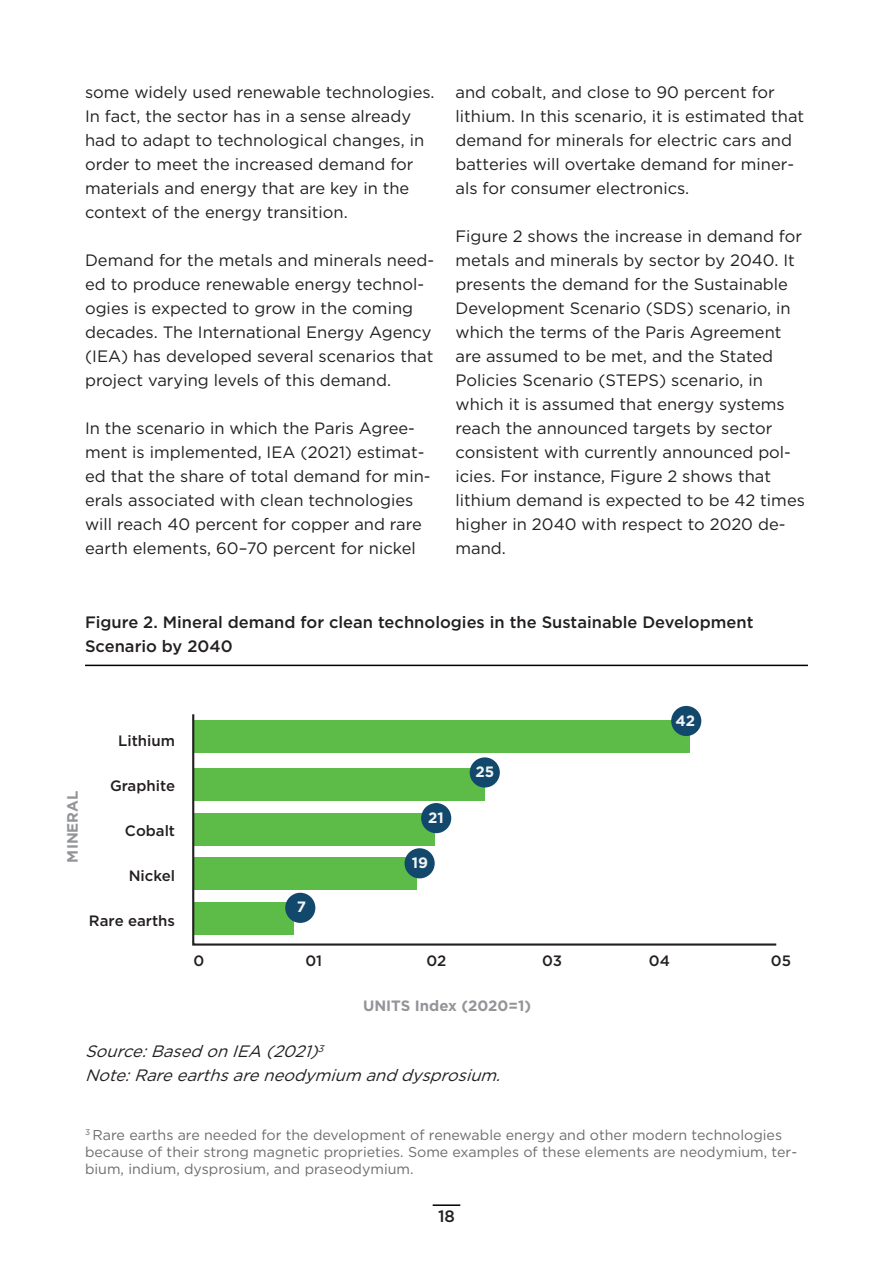
<style>
.page{position:relative;width:893px;height:1263px;background:#fff}
.page>*{position:absolute;margin:0;border:0;box-sizing:border-box;transform-origin:0 0}
.Body{font:16.5px/24px "Gotham";color:#231f20}
.graphic_titles{font:500 16.5px "Gotham";color:#231f20}
.Body-2{font:italic 16.5px "Gotham";color:#231f20}
.Body-3{font:500 15px "Gotham";color:#231f20}
.axes_tablas{font:700 15px "Gotham";color:#939598}
.t1{font:700 15px "Gotham";color:#f2f3f4}
.Body-4{font:700 15px "Gotham";color:#939598}
.Pies_de_pagina{font:14.25px/17.1px "Gotham";color:#6c6d70}
</style>
<div class="page">
<hr style="left:433px;top:1204px;width:27px;height:2px;background:#000">
<hr style="left:85px;top:665px;width:723px;height:1px;background:#000">
<div style="left:671px;top:706px;width:30px;height:30px;background:#11486b;border-radius:50%"></div>
<svg style="left:192px;top:712px;width:585px;height:234px"></svg>
<p class="Body" style="left:85px;top:80px;width:351px">some widely used renewable technologies.<br>In fact, the sector has in a sense already had to adapt to technological changes, in order to meet the increased demand for materials and energy that are key in the context of the energy transition.</p>
<p class="Body" style="left:85px;top:248px;width:351px">Demand for the metals and minerals need&shy;ed to produce renewable energy technol&shy;ogies is expected to grow in the coming decades. The International Energy Agency (IEA) has developed several scenarios that project varying levels of this demand.</p>
<p class="Body" style="left:85px;top:416px;width:347px">In the scenario in which the Paris Agree&shy;ment is implemented, IEA (2021) estimat&shy;ed that the share of total demand for min&shy;erals associated with clean technologies will reach 40 percent for copper and rare earth elements, 60–70 percent for nickel</p>
<p class="Body" style="left:455px;top:80px;width:350px">and cobalt, and close to 90 percent for lithium. In this scenario, it is estimated that demand for minerals for electric cars and batteries will overtake demand for miner&shy;als for consumer electronics.</p>
<p class="Body" style="left:455px;top:224px;width:351px">Figure 2 shows the increase in demand for metals and minerals by sector by 2040. It presents the demand for the Sustainable Development Scenario (SDS) scenario, in which the terms of the Paris Agreement are assumed to be met, and the Stated Policies Scenario (STEPS) scenario, in which it is assumed that energy systems reach the announced targets by sector consistent with currently announced pol&shy;icies. For instance, Figure 2 shows that lithium demand is expected to be 42 times higher in 2040 with respect to 2020 de&shy;mand.</p>
<p class="graphic_titles" style="left:85px;top:611px;width:670px">Figure 2. Mineral demand for clean technologies in the Sustainable Development</p>
<p class="graphic_titles" style="left:85px;top:635px;width:149px">Scenario by 2040</p>
<p class="Body-3" style="left:118px;top:731px;width:58px">Lithium</p>
<p class="Body-4" style="left:63px;top:862px;width:73px;rotate:-90deg">MINERAL</p>
<p class="Body-3" style="left:110px;top:776px;width:67px">Graphite</p>
<p class="Body-3" style="left:125px;top:821px;width:52px">Cobalt</p>
<p class="Body-3" style="left:129px;top:866px;width:48px">Nickel</p>
<p class="Body-3" style="left:89px;top:911px;width:88px">Rare earths</p>
<p class="t1" style="left:297px;top:897px;width:11px">7</p>
<p class="t1" style="left:428px;top:807px;width:17px">21</p>
<p class="t1" style="left:412px;top:853px;width:18px">19</p>
<p class="t1" style="left:475px;top:762px;width:20px">25</p>
<p class="Body-3" style="left:193px;top:951px;width:12px">0</p>
<p class="Body-3" style="left:306px;top:951px;width:18px">01</p>
<p class="Body-3" style="left:426px;top:951px;width:21px">02</p>
<p class="Body-3" style="left:542px;top:951px;width:21px">03</p>
<p class="axes_tablas" style="left:363px;top:996px;width:170px">UNITS Index (2020=1)</p>
<p class="Body-2" style="left:85px;top:1041px;width:244px">Source:BasedonIEA (2021)<sup>3</sup></p>
<p class="Body-2" style="left:85px;top:1065px;width:423px">Note:Rareearthsareneodymium anddysprosium.</p>
<p class="t1" style="left:675px;top:710px;width:21px">42</p>
<p class="Body-3" style="left:649px;top:951px;width:23px">04</p>
<p class="Body-3" style="left:771px;top:951px;width:22px">05</p>
<p class="Pies_de_pagina" style="left:85px;top:1126px;width:714px"><sup>3</sup> Rare earths are needed for the development of renewable energy and other modern technologies because of their strong magnetic proprieties. Some examples of these elements are neodymium, ter&shy;bium, indium, dysprosium, and praseodymium.</p>
<p class="graphic_titles" style="left:438px;top:1205px;width:18px">18</p>
</div>
